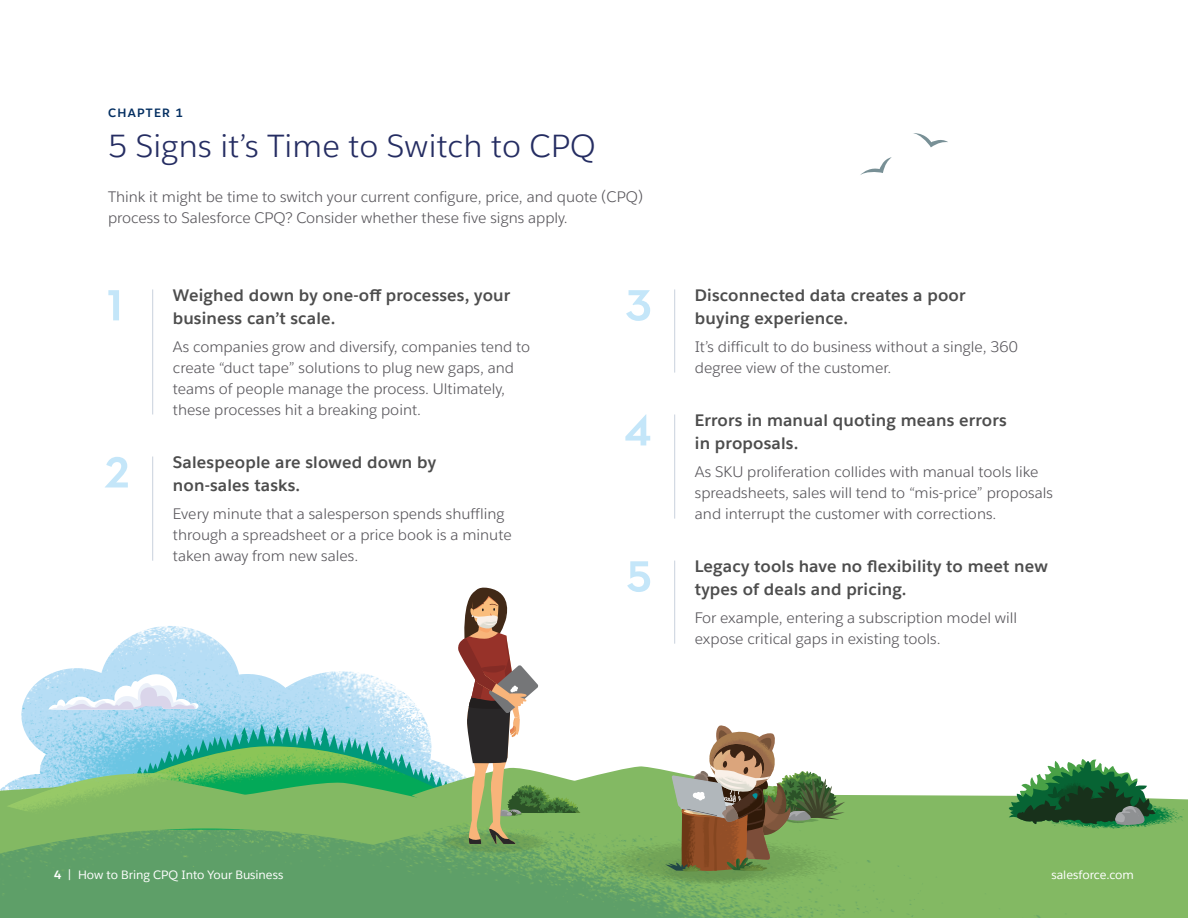
<style>
.page{position:relative;width:1188px;height:918px;background:#fff}
.page>*{position:absolute;margin:0;border:0;box-sizing:border-box;transform-origin:0 0}
.t1{font:700 57px/125.1px "Neutraface Display";color:#c4e6f9}
.t2{font:31.5px "Salesforce Sans";letter-spacing:.01em;color:#252d62}
.t3{font:700 16.5px/22.5px "Salesforce Sans";letter-spacing:.01em;color:#4d4d4d}
.t4{font:15px/21px "Salesforce Sans";color:#59575c}
.t5{font:12px "Salesforce Sans";color:#fff}
.t6{font:700 12px "Salesforce Sans";letter-spacing:.11em;color:#032e61}
.s1{font-weight:700}
</style>
<div class="page">
<img style="left:21px;top:675px;width:27px;height:98px">
<div style="left:1081px;top:798px;width:107px;height:120px;background:#83b963"></div>
<img style="left:0;top:795px;width:1081px;height:123px">
<svg style="left:0;top:784px;width:490px;height:91px;fill:#5e9f68"></svg>
<img style="left:7px;top:773px;width:41px;height:43px">
<img style="left:1011px;top:799px;width:177px;height:34px">
<svg style="left:1009px;top:759px;width:147px;height:71px"></svg>
<img style="left:1131px;top:807px;width:10px;height:15px">
<img style="left:553px;top:834px;width:333px;height:58px">
<img style="left:636px;top:871px;width:158px;height:18px">
<svg style="left:48px;top:583px;width:797px;height:288px"></svg>
<hr style="left:152px;top:289px;width:1px;height:126px;background:#032e61">
<hr style="left:152px;top:457px;width:1px;height:104px;background:#032e61">
<hr style="left:674px;top:289px;width:1px;height:84px;background:#032e61">
<hr style="left:674px;top:415px;width:1px;height:104px;background:#032e61">
<hr style="left:674px;top:561px;width:1px;height:83px;background:#032e61">
<svg style="left:860px;top:157px;width:32px;height:18px"></svg>
<svg style="left:913px;top:133px;width:35px;height:14px"></svg>
<p class="t6" style="left:108px;top:105px;width:76px">CHAPTER 1</p>
<h2 class="t2" style="left:108px;top:127px;width:489px">5 Signs it’s Time to Switch to CPQ</h2>
<p class="t4" style="left:108px;top:186px;width:537px">Think it might be time to switch your current configure, price, and quote (CPQ) process to Salesforce CPQ? Consider whether these five signs apply.</p>
<h1 class="t1" style="left:107px;top:240px;width:18px">1</h1>
<h1 class="t1" style="left:105px;top:407px;width:27px">2</h1>
<p class="t3" style="left:173px;top:284px;width:339px">Weighed down by one-off processes, your business can’t scale.</p>
<p class="t4" style="left:173px;top:336px;width:359px">As companies grow and diversify, companies tend to create “duct tape” solutions to plug new gaps, and teams of people manage the process. Ultimately, these processes hit a breaking point.</p>
<p class="t3" style="left:173px;top:451px;width:265px">Salespeople are slowed down by non-sales tasks.</p>
<p class="t4" style="left:173px;top:503px;width:340px">Every minute that a salesperson spends shuffling through a spreadsheet or a price book is a minute taken away from new sales.</p>
<h1 class="t1" style="left:624px;top:240px;width:29px">3<br>4</h1>
<h1 class="t1" style="left:626px;top:511px;width:27px">5</h1>
<p class="t3" style="left:695px;top:284px;width:272px">Disconnected data creates a poor buying experience.</p>
<p class="t4" style="left:695px;top:336px;width:324px">It’s difficult to do business without a single, 360 degree view of the customer.</p>
<p class="t3" style="left:695px;top:409px;width:313px">Errors in manual quoting means errors in proposals.</p>
<p class="t4" style="left:695px;top:461px;width:360px">As SKU proliferation collides with manual tools like spreadsheets, sales will tend to “mis-price” proposals and interrupt the customer with corrections.</p>
<p class="t3" style="left:695px;top:555px;width:355px">Legacy tools have no flexibility to meet new types of deals and pricing.</p>
<p class="t4" style="left:695px;top:607px;width:324px">For example, entering a subscription model will expose critical gaps in existing tools.</p>
<p class="t5" style="left:54px;top:867px;width:231px"><span class="s1">4</span> | How to Bring CPQ Into Your Business</p>
<p class="t5" style="left:1051px;top:867px;width:84px">salesforce.com</p>
</div>
